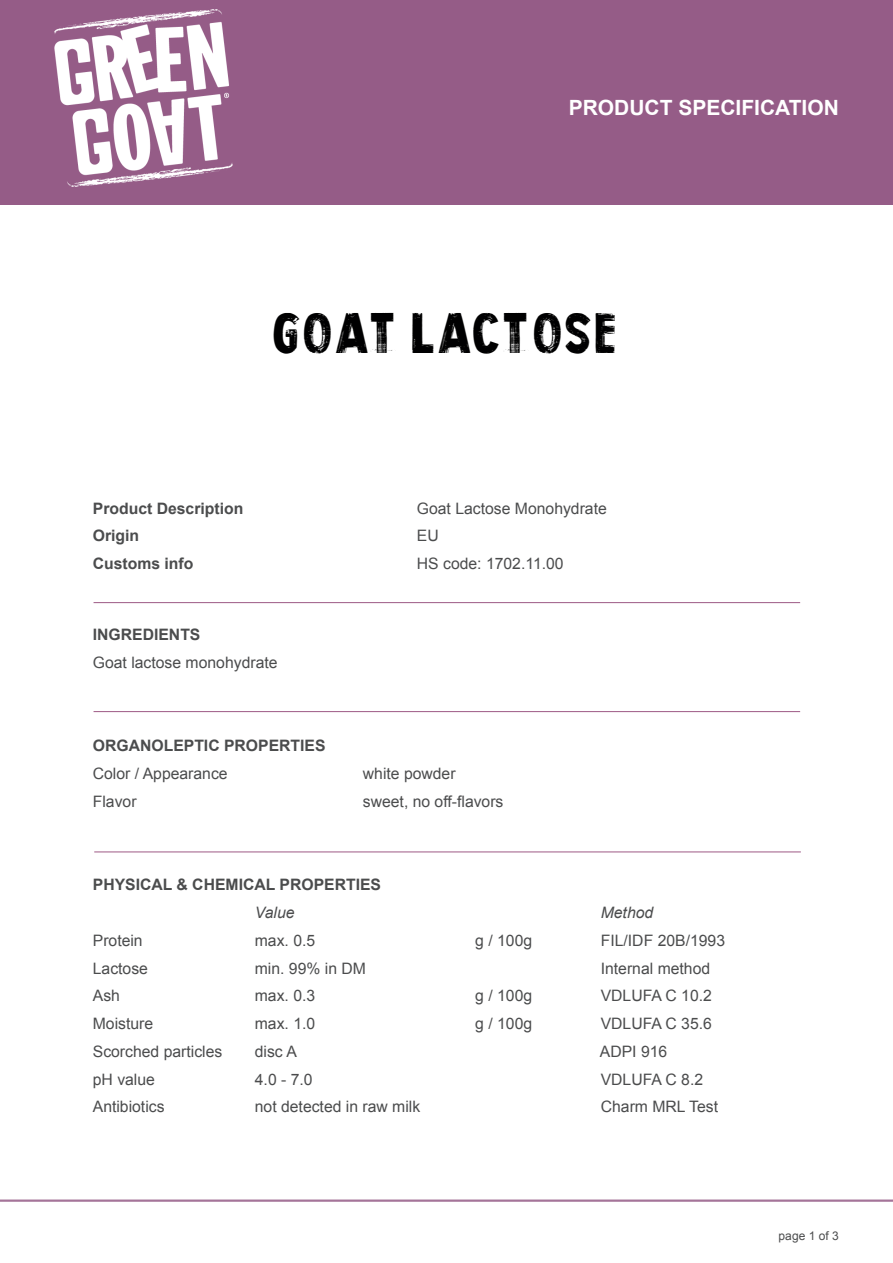
<style>
.page{position:relative;width:893px;height:1263px;background:#fff}
.page>*{position:absolute;margin:0;border:0;box-sizing:border-box;transform-origin:0 0}
.t1{font:42px "Personal Services";letter-spacing:.025em;color:#000001}
.t2{font:700 21px "Arial";color:#fff}
.t3{font:15.75px "Arial";color:#4b4c4d}
.t4{font:700 15.75px "Arial";color:#4b4c4d}
.t5{font:italic 15.75px "Arial";color:#4b4c4d}
.t6{font:12px "Arial";letter-spacing:.01em;color:#4b4c4d}
</style>
<div class="page">
<hr style="left:0;top:1199px;width:893px;height:3px;background:#955c87">
<hr style="left:94px;top:602px;width:706px;height:1px;background:#9d5985">
<hr style="left:94px;top:711px;width:706px;height:1px;background:#9d5985">
<hr style="left:94px;top:851px;width:707px;height:1px;background:#9d5985">
<div style="left:0;top:0;width:893px;height:205px;background:#955c87"></div>
<img style="left:54px;top:9px;width:178px;height:177px">
<p class="t2" style="left:569px;top:94px;width:272px">PRODUCT SPECIFICATION</p>
<p class="t1" style="left:274px;top:312px;width:347px">GOAT LACTOSE</p>
<p class="t4" style="left:93px;top:498px;width:152px">Product Description</p>
<p class="t3" style="left:417px;top:498px;width:191px">Goat Lactose Monohydrate</p>
<p class="t4" style="left:93px;top:525px;width:48px">Origin</p>
<p class="t3" style="left:417px;top:526px;width:23px">EU</p>
<p class="t4" style="left:93px;top:553px;width:102px">Customs info</p>
<p class="t3" style="left:417px;top:553px;width:148px">HS code: 1702.11.00</p>
<p class="t4" style="left:93px;top:624px;width:109px">INGREDIENTS</p>
<p class="t3" style="left:93px;top:652px;width:186px">Goat lactose monohydrate</p>
<p class="t4" style="left:93px;top:735px;width:234px">ORGANOLEPTIC PROPERTIES</p>
<p class="t3" style="left:93px;top:763px;width:136px">Color / Appearance</p>
<p class="t3" style="left:363px;top:763px;width:94px">white powder</p>
<p class="t3" style="left:93px;top:791px;width:45px">Flavor</p>
<p class="t3" style="left:363px;top:791px;width:142px">sweet, no off-flavors</p>
<p class="t4" style="left:93px;top:874px;width:290px">PHYSICAL &amp; CHEMICAL PROPERTIES</p>
<p class="t5" style="left:255px;top:902px;width:41px">Value</p>
<p class="t5" style="left:601px;top:902px;width:54px">Method</p>
<p class="t3" style="left:93px;top:930px;width:51px">Protein</p>
<p class="t3" style="left:255px;top:930px;width:62px">max. 0.5</p>
<p class="t3" style="left:475px;top:930px;width:58px">g / 100g</p>
<p class="t3" style="left:601px;top:930px;width:126px">FIL/IDF 20B/1993</p>
<p class="t3" style="left:93px;top:958px;width:57px">Lactose</p>
<p class="t3" style="left:255px;top:958px;width:113px">min. 99% in DM</p>
<p class="t3" style="left:601px;top:958px;width:111px">Internal method</p>
<p class="t3" style="left:93px;top:985px;width:29px">Ash</p>
<p class="t3" style="left:255px;top:985px;width:62px">max. 0.3</p>
<p class="t3" style="left:475px;top:985px;width:58px">g / 100g</p>
<p class="t3" style="left:601px;top:985px;width:113px">VDLUFA C 10.2</p>
<p class="t3" style="left:93px;top:1013px;width:62px">Moisture</p>
<p class="t3" style="left:255px;top:1013px;width:62px">max. 1.0</p>
<p class="t3" style="left:475px;top:1013px;width:58px">g / 100g</p>
<p class="t3" style="left:601px;top:1013px;width:113px">VDLUFA C 35.6</p>
<p class="t3" style="left:93px;top:1041px;width:131px">Scorched particles</p>
<p class="t3" style="left:255px;top:1041px;width:44px">disc A</p>
<p class="t3" style="left:600px;top:1041px;width:69px">ADPI 916</p>
<p class="t3" style="left:93px;top:1069px;width:64px">pH value</p>
<p class="t3" style="left:255px;top:1069px;width:59px">4.0 - 7.0</p>
<p class="t3" style="left:601px;top:1069px;width:104px">VDLUFA C 8.2</p>
<p class="t3" style="left:93px;top:1096px;width:73px">Antibiotics</p>
<p class="t3" style="left:255px;top:1096px;width:167px">not detected in raw milk</p>
<p class="t3" style="left:601px;top:1096px;width:119px">Charm MRL Test</p>
<p class="t6" style="left:778px;top:1228px;width:62px">page 1 of 3</p>
</div>
